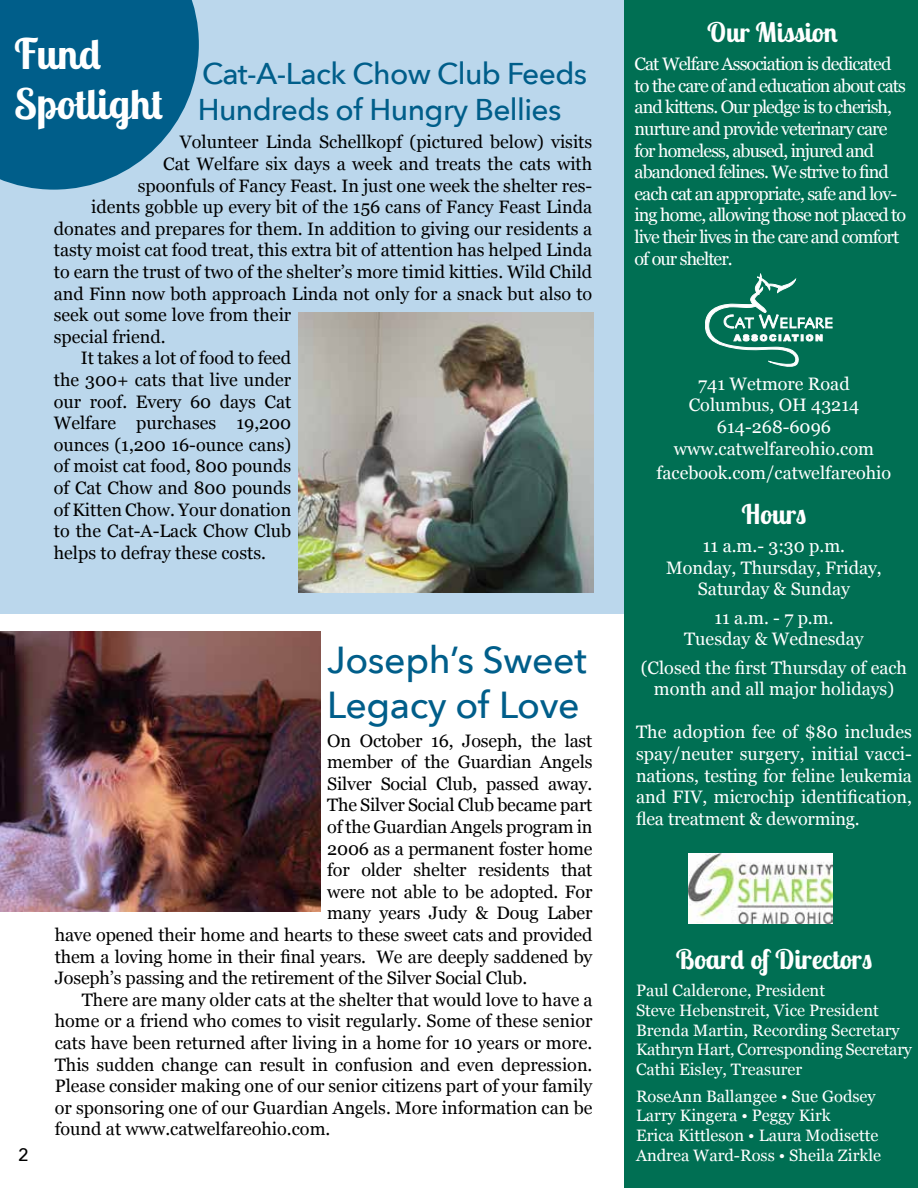
<style>
.page{position:relative;width:918px;height:1188px;background:#fff}
.page>*{position:absolute;margin:0;border:0;box-sizing:border-box;transform-origin:0 0}
.t1{font:700 42px/50.4px "Lobster Two";color:#fff}
.t2{font:500 37.5px/45px "Avenir Next";letter-spacing:-.01em;color:#005e8a}
.t3{font:500 30px/36px "Avenir Next";letter-spacing:-.02em;color:#005e8a}
.t4{font:700 27px "Lobster Two";color:#fff}
.t5{font:18px "Georgia";color:#000}
.t6{font:18px/21.6px "Georgia";letter-spacing:-.05em;color:#fff}
.t7{font:18px/21.6px "Georgia";color:#fff;text-align:center}
.t8{font:500 18px "Avenir Next";color:#000}
.t9{font:16.5px/19.8px "Georgia";color:#fff}
</style>
<div class="page">
<div style="left:0;top:0;width:636px;height:613px;background:#bbd7ec"></div>
<div style="left:625px;top:0;width:293px;height:1188px;background:#006f53"></div>
<img style="left:688px;top:853px;width:144px;height:70px">
<svg style="left:0;top:0;width:199px;height:190px;background:#186d96"></svg>
<img style="left:298px;top:313px;width:295px;height:279px">
<img style="left:0;top:631px;width:321px;height:281px">
<svg style="left:705px;top:274px;width:127px;height:92px"></svg>
<h1 class="t1" style="left:14px;top:28px;width:150px">Fund<br>Spotlight</h1>
<h3 class="t3" style="left:198px;top:55px;width:391px">Cat-A-Lack Chow Club Feeds<br>Hundreds of Hungry Bellies</h3>
<p class="t5" style="left:180px;top:129px;width:414px">Volunteer Linda Schellkopf (pictured below) visits</p>
<p class="t5" style="left:163px;top:151px;width:430px">Cat Welfare six days a week and treats the cats with</p>
<p class="t5" style="left:138px;top:172px;width:456px">spoonfuls of Fancy Feast. In just one week the shelter res-</p>
<p class="t5" style="left:91px;top:194px;width:502px">idents gobble up every bit of the 156 cans of Fancy Feast Linda</p>
<p class="t5" style="left:54px;top:215px;width:540px">donates and prepares for them. In addition to giving our residents a</p>
<p class="t5" style="left:54px;top:237px;width:540px">tasty moist cat food treat, this extra bit of attention has helped Linda</p>
<p class="t5" style="left:54px;top:259px;width:540px">to earn the trust of two of the shelter’s more timid kitties. Wild Child</p>
<p class="t5" style="left:54px;top:280px;width:540px">and Finn now both approach Linda not only for a snack but also to</p>
<p class="t5" style="left:54px;top:302px;width:239px">seek out some love from their</p>
<p class="t5" style="left:54px;top:323px;width:113px">special friend.</p>
<p class="t5" style="left:81px;top:345px;width:212px">It takes a lot of food to feed</p>
<p class="t5" style="left:54px;top:367px;width:239px">the 300+ cats that live under</p>
<p class="t5" style="left:54px;top:388px;width:239px">our roof. Every 60 days Cat</p>
<p class="t5" style="left:54px;top:410px;width:239px">Welfare purchases 19,200</p>
<p class="t5" style="left:54px;top:431px;width:239px">ounces (1,200 16-ounce cans)</p>
<p class="t5" style="left:54px;top:453px;width:239px">of moist cat food, 800 pounds</p>
<p class="t5" style="left:54px;top:475px;width:239px">of Cat Chow and 800 pounds</p>
<p class="t5" style="left:54px;top:496px;width:239px">of Kitten Chow. Your donation</p>
<p class="t5" style="left:54px;top:518px;width:239px">to the Cat-A-Lack Chow Club</p>
<p class="t5" style="left:54px;top:539px;width:214px">helps to defray these costs.</p>
<p class="t8" style="left:18px;top:1144px;width:12px">2</p>
<h2 class="t2" style="left:327px;top:638px;width:261px">Joseph’s Sweet<br>Legacy of Love</h2>
<p class="t5" style="left:327px;top:727px;width:267px">On October 16, Joseph, the last</p>
<p class="t5" style="left:327px;top:749px;width:267px">member of the Guardian Angels</p>
<p class="t5" style="left:327px;top:770px;width:267px">Silver Social Club, passed away.</p>
<p class="t5" style="left:327px;top:792px;width:267px">The Silver Social Club became part</p>
<p class="t5" style="left:327px;top:814px;width:267px">of the Guardian Angels program in</p>
<p class="t5" style="left:327px;top:835px;width:267px">2006 as a permanent foster home</p>
<p class="t5" style="left:327px;top:857px;width:267px">for older shelter residents that</p>
<p class="t5" style="left:327px;top:878px;width:267px">were not able to be adopted. For</p>
<p class="t5" style="left:327px;top:900px;width:267px">many years Judy &amp; Doug Laber</p>
<p class="t5" style="left:55px;top:922px;width:539px">have opened their home and hearts to these sweet cats and provided</p>
<p class="t5" style="left:55px;top:943px;width:539px">them a loving home in their final years. We are deeply saddened by</p>
<p class="t5" style="left:55px;top:965px;width:474px">Joseph’s passing and the retirement of the Silver Social Club.</p>
<p class="t5" style="left:82px;top:986px;width:512px">There are many older cats at the shelter that would love to have a</p>
<p class="t5" style="left:55px;top:1008px;width:539px">home or a friend who comes to visit regularly. Some of these senior</p>
<p class="t5" style="left:55px;top:1030px;width:539px">cats have been returned after living in a home for 10 years or more.</p>
<p class="t5" style="left:55px;top:1051px;width:539px">This sudden change can result in confusion and even depression.</p>
<p class="t5" style="left:55px;top:1073px;width:539px">Please consider making one of our senior citizens part of your family</p>
<p class="t5" style="left:55px;top:1094px;width:539px">or sponsoring one of our Guardian Angels. More information can be</p>
<p class="t5" style="left:55px;top:1116px;width:277px">found at www.catwelfareohio.com.</p>
<h3 class="t4" style="left:707px;top:15px;width:132px">Our Mission</h3>
<p class="t6" style="left:634px;top:52px;width:273px">Cat Welfare Association is dedicated to the care of and education about cats and kittens. Our pledge is to cherish, nurture and provide veterinary care for homeless, abused, injured and abandoned felines. We strive to find each cat an appropriate, safe and lov&shy;ing home, allowing those not placed to live their lives in the care and comfort of our shelter.</p>
<p class="t7" style="left:674px;top:372px;width:201px">741 Wetmore Road<br>Columbus, OH 43214<br>614-268-6096 www.catwelfareohio.com</p>
<p class="t7" style="left:657px;top:462px;width:236px">facebook.com/catwelfareohio</p>
<h3 class="t4" style="left:742px;top:497px;width:66px">Hours</h3>
<p class="t7" style="left:666px;top:534px;width:217px">11 a.m.- 3:30 p.m.<br>Monday, Thursday, Friday,<br>Saturday &amp; Sunday</p>
<p class="t7" style="left:684px;top:606px;width:181px">11 a.m. - 7 p.m.<br>Tuesday &amp; Wednesday</p>
<p class="t7" style="left:641px;top:656px;width:268px">(Closed the first Thursday of each month and all major holidays)</p>
<p class="t6" style="left:636px;top:721px;width:278px;text-align:justify">The adoption fee of $80 includes spay/neuter surgery, initial vacci&shy;nations, testing for feline leukemia and FIV, microchip identification, flea treatment &amp; deworming.</p>
<h3 class="t4" style="left:676px;top:942px;width:198px">Board of Directors</h3>
<p class="t9" style="left:636px;top:980px;width:278px">Paul Calderone, President<br>Steve Hebenstreit, Vice President<br>Brenda Martin, Recording Secretary<br>Kathryn Hart, Corresponding Secretary<br>Cathi Eisley, Treasurer</p>
<p class="t9" style="left:636px;top:1085px;width:247px">RoseAnn Ballangee • Sue Godsey<br>Larry Kingera • Peggy Kirk<br>Erica Kittleson • Laura Modisette<br>Andrea Ward-Ross • Sheila Zirkle</p>
</div>
